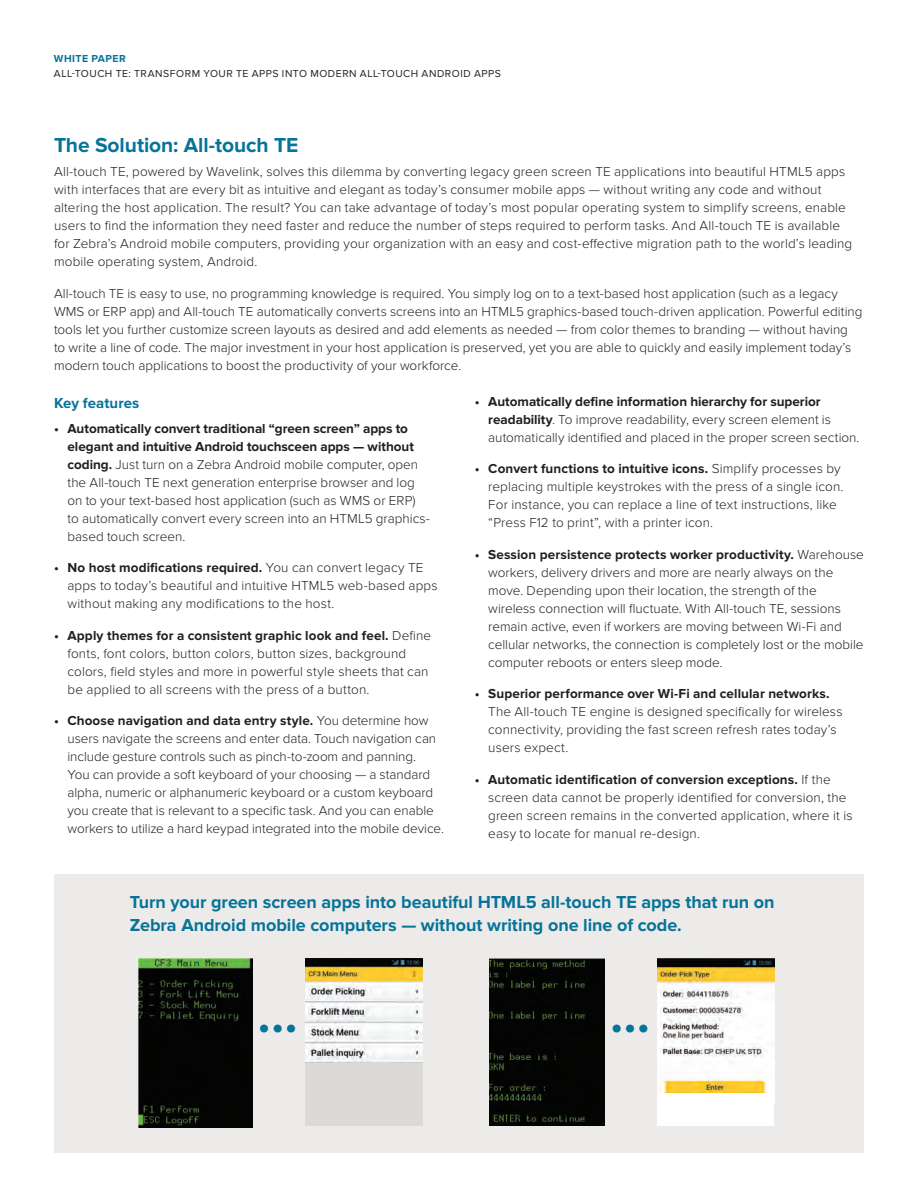
<style>
.page{position:relative;width:918px;height:1188px;background:#fff}
.page>*{position:absolute;margin:0;border:0;box-sizing:border-box;transform-origin:0 0}
.t1{font:300 39px "Proxima Nova";color:#077399}
.t2{font:700 21px "Proxima Nova";letter-spacing:-.005em;color:#077399}
.t3{font:700 18px/22.5px "Proxima Nova";letter-spacing:-.005em;color:#077399}
.t4{font:700 15px "Proxima Nova";letter-spacing:.005em;color:#077399}
.t5{font:300 13.5px/18px "Proxima Nova";letter-spacing:.005em;color:#231f20}
.t6{font:700 13.5px "Proxima Nova";letter-spacing:.01em;color:#231f20}
.t7{font:10.5px "Proxima Nova";letter-spacing:.05em;color:#231f20}
.t8{font:700 10.5px "Proxima Nova";letter-spacing:.04em;color:#077399}
.s1{font-weight:700}
</style>
<div class="page">
<div style="left:54px;top:874px;width:810px;height:279px;background:#ecebea"></div>
<img style="left:139px;top:958px;width:113px;height:169px">
<img style="left:489px;top:958px;width:115px;height:167px">
<img style="left:657px;top:958px;width:117px;height:135px">
<div style="left:657px;top:1093px;width:117px;height:33px;background:#fff"></div>
<img style="left:305px;top:958px;width:117px;height:105px">
<div style="left:305px;top:1063px;width:117px;height:62px;background:#dcd9d6"></div>
<p class="t8" style="left:54px;top:53px;width:48px">White Pape</p>
<p class="t8" style="left:119px;top:53px;width:8px">r</p>
<p class="t7" style="left:54px;top:67px;width:449px">ALL-TOUCH TE: TRANSFORM YOUR TE APPS INTO MODERN ALL-TOUCH ANDROID APPS</p>
<h2 class="t2" style="left:54px;top:133px;width:246px">The Solution: All-touch TE</h2>
<p class="t5" style="left:54px;top:163px;width:800px">All-touch TE, powered by Wavelink, solves this dilemma by converting legacy green screen TE applications into beautiful HTML5 apps with interfaces that are every bit as intuitive and elegant as today’s consumer mobile apps — without writing any code and without altering the host application. The result? You can take advantage of today’s most popular operating system to simplify screens, enable users to find the information they need faster and reduce the number of steps required to perform tasks. And All-touch TE is available for Zebra’s Android mobile computers, providing your organization with an easy and cost-effective migration path to the world’s leading mobile operating system, Android.</p>
<p class="t5" style="left:54px;top:284px;width:810px">All-touch TE is easy to use, no programming knowledge is required. You simply log on to a text-based host application (such as a legacy WMS or ERP app) and All-touch TE automatically converts screens into an HTML5 graphics-based touch-driven application. Powerful editing tools let you further customize screen layouts as desired and add elements as needed — from color themes to branding — without having to write a line of code. The major investment in your host application is preserved, yet you are able to quickly and easily implement today’s modern touch applications to boost the productivity of your workforce.</p>
<p class="t4" style="left:54px;top:394px;width:87px">Key features</p>
<p class="t5" style="left:68px;top:419px;width:364px;text-indent:-14px"><span class="s1">• Automatically convert traditional “green screen” apps to elegant and intuitive Android touchsceen apps — without coding.</span> Just turn on a Zebra Android mobile computer, open the All-touch TE next generation enterprise browser and log on to your text-based host application (such as WMS or ERP) to automatically convert every screen into an HTML5 graphics&shy;based touch screen.</p>
<p class="t5" style="left:68px;top:559px;width:372px;text-indent:-14px"><span class="s1">• No host modifications required.</span> You can convert legacy TE apps to today’s beautiful and intuitive HTML5 web-based apps without making any modifications to the host.</p>
<p class="t5" style="left:68px;top:626px;width:365px;text-indent:-14px"><span class="s1">• Apply themes for a consistent graphic look and feel.</span> Define fonts, font colors, button colors, button sizes, background colors, field styles and more in powerful style sheets that can be applied to all screens with the press of a button.</p>
<p class="t5" style="left:68px;top:712px;width:378px;text-indent:-14px"><span class="s1">• Choose navigation and data entry style.</span> You determine how users navigate the screens and enter data. Touch navigation can include gesture controls such as pinch-to-zoom and panning.<br>You can provide a soft keyboard of your choosing — a standard alpha, numeric or alphanumeric keyboard or a custom keyboard you create that is relevant to a specific task. And you can enable workers to utilize a hard keypad integrated into the mobile device.</p>
<p class="t5" style="left:488px;top:393px;width:373px;text-indent:-14px"><span class="s1">• Automatically define information hierarchy for superior readability</span>. To improve readability, every screen element is automatically identified and placed in the proper screen section.</p>
<p class="t5" style="left:488px;top:460px;width:357px;text-indent:-14px"><span class="s1">• Convert functions to intuitive icons.</span> Simplify processes by replacing multiple keystrokes with the press of a single icon.<br>For instance, you can replace a line of text instructions, like “Press F12 to print”, with a printer icon.</p>
<p class="t5" style="left:488px;top:546px;width:377px;text-indent:-14px"><span class="s1">• Session persistence protects worker productivity.</span> Warehouse workers, delivery drivers and more are nearly always on the move. Depending upon their location, the strength of the wireless connection will fluctuate. With All-touch TE, sessions remain active, even if workers are moving between Wi-Fi and cellular networks, the connection is completely lost or the mobile computer reboots or enters sleep mode.</p>
<p class="t6" style="left:475px;top:686px;width:356px">• Superior performance over Wi-Fi and cellular networks.</p>
<p class="t5" style="left:488px;top:703px;width:356px">The All-touch TE engine is designed specifically for wireless connectivity, providing the fast screen refresh rates today’s users expect.</p>
<p class="t5" style="left:488px;top:771px;width:366px;text-indent:-14px"><span class="s1">• Automatic identification of conversion exceptions.</span> If the screen data cannot be properly identified for conversion, the green screen remains in the converted application, where it is easy to locate for manual re-design.</p>
<h3 class="t3" style="left:130px;top:891px;width:646px">Turn your green screen apps into beautiful HTML5 all-touch TE apps that run on<br>Zebra Android mobile computers — without writing one line of code.</h3>
<h1 class="t1" style="left:257px;top:1003px;width:42px">•••</h1>
<h1 class="t1" style="left:610px;top:1003px;width:42px">•••</h1>
</div>
